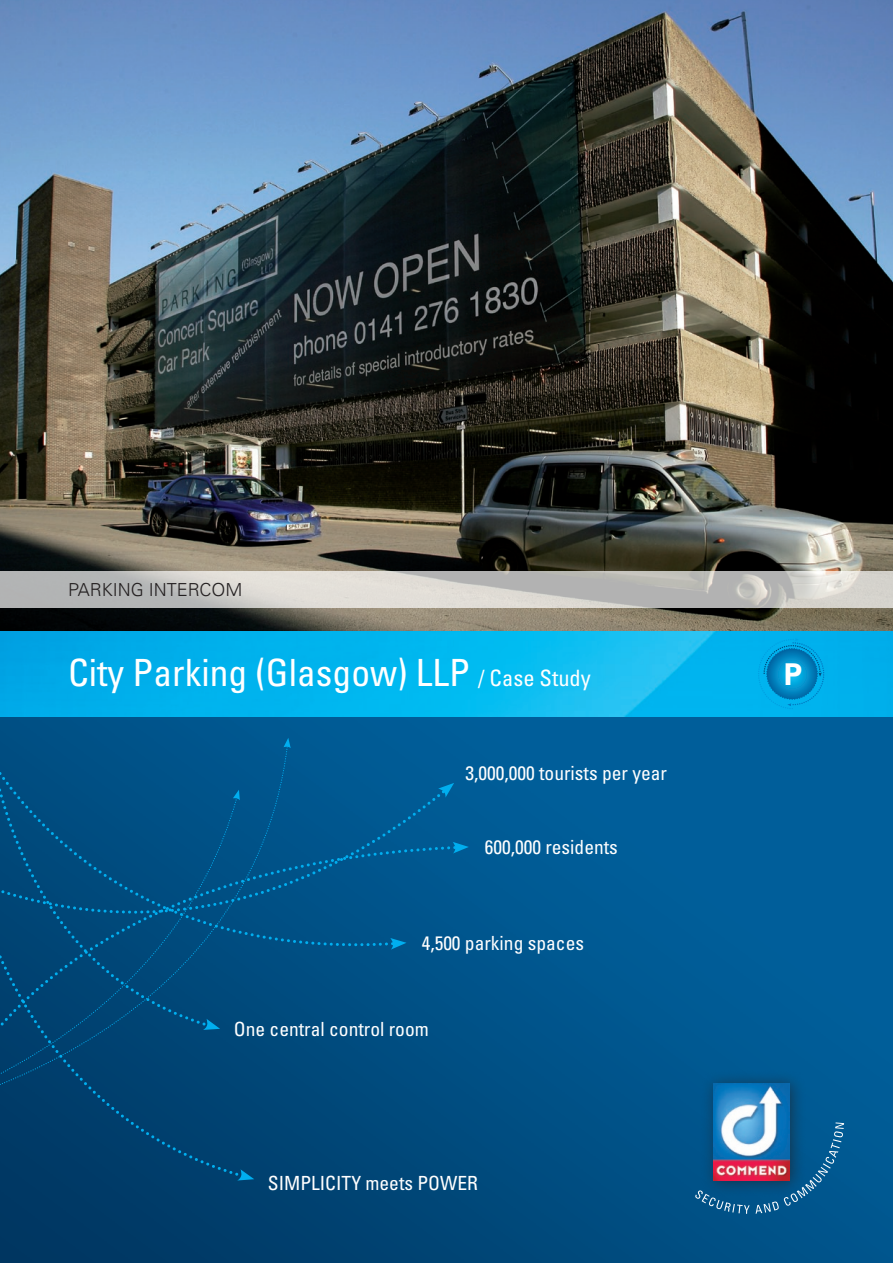
<style>
.page{position:relative;width:893px;height:1263px;background:#fff}
.page>*{position:absolute;margin:0;border:0;box-sizing:border-box;transform-origin:0 0}
.t1{font:condensed 37.5px "Univers LT Std";color:#fff}
.t2{font:700 30.15px "Univers Com 65";color:#fff}
.t3{font:condensed 19.5px "Univers LT Std";color:#fff}
.t4{font:300 18px "Univers Com 45";color:#231f20}
.s1{font-size:22.5px}
</style>
<div class="page">
<img style="left:0;top:716px;width:893px;height:547px">
<svg style="left:0;top:716px;width:396px;height:71px;background:#005991"></svg>
<svg style="left:288px;top:844px;width:171px;height:255px;background:#004d80"></svg>
<svg style="left:452px;top:842px;width:17px;height:11px"></svg>
<svg style="left:288px;top:787px;width:160px;height:223px;background:#00558c"></svg>
<svg style="left:438px;top:783px;width:16px;height:15px"></svg>
<div style="left:0;top:1121px;width:245px;height:58px;background:#003d6b"></div>
<svg style="left:237px;top:1169px;width:17px;height:11px"></svg>
<svg style="left:0;top:745px;width:288px;height:376px;background:#004b7d"></svg>
<svg style="left:283px;top:738px;width:8px;height:10px"></svg>
<img style="left:0;top:0;width:893px;height:716px">
<div style="left:701px;top:1070px;width:105px;height:127px;background:#231f20;opacity:.6"></div>
<img style="left:713px;top:1083px;width:76px;height:97px">
<svg style="left:695px;top:1190px;width:55px;height:24px"></svg>
<svg style="left:756px;top:1122px;width:88px;height:92px;background:#2c6696"></svg>
<svg style="left:0;top:571px;width:893px;height:37px;background:#c8c7c4"></svg>
<svg style="left:757px;top:638px;width:68px;height:72px;background:#00ace8"></svg>
<div style="left:766px;top:648px;width:52px;height:52px;border:1px dashed #0063a1;border-radius:50%"></div>
<svg style="left:767px;top:649px;width:50px;height:50px;background:#0289c3"></svg>
<p class="t4" style="left:68px;top:579px;width:176px">PARKING INTERCOM</p>
<h1 class="t1" style="left:68px;top:649px;width:524px">City Parking (Glasgow) LLP <span class="s1">/ Case Study</span></h1>
<p class="t3" style="left:466px;top:760px;width:203px">3,000,000 tourists per year</p>
<p class="t3" style="left:485px;top:835px;width:135px">600,000 residents</p>
<p class="t3" style="left:422px;top:930px;width:164px">4,500 parking spaces</p>
<p class="t3" style="left:234px;top:1017px;width:196px">One central control room</p>
<p class="t3" style="left:268px;top:1171px;width:212px">SIMPLICITY meets POWER</p>
<h2 class="t2" style="left:784px;top:656px;width:20px">P</h2>
</div>
